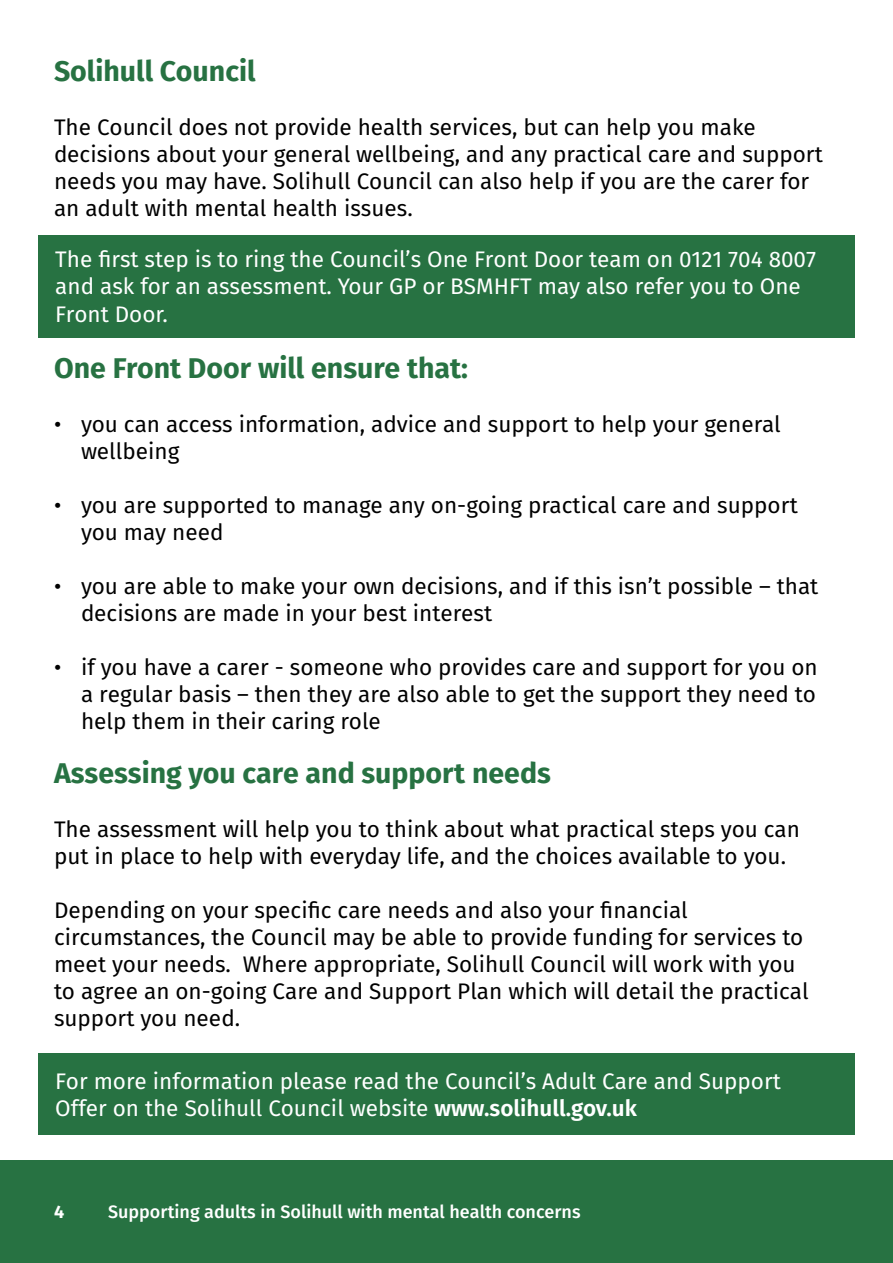
<style>
.page{position:relative;width:893px;height:1263px;background:#fff}
.page>*{position:absolute;margin:0;border:0;box-sizing:border-box;transform-origin:0 0}
.t1{font:700 28.5px "Fira Sans";color:#277242}
.t2{font:22.5px/27px "Fira Sans";color:#000}
.t3{font:22.5px/27px "Fira Sans";color:#fff}
.t4{font:500 18px "Fira Sans";color:#fff}
.t5{font:700 18px "Fira Sans";color:#fff}
.s1{font-weight:600}
</style>
<div class="page">
<div style="left:0;top:1160px;width:893px;height:103px;background:#277242"></div>
<div style="left:38px;top:235px;width:817px;height:102px;background:#277242"></div>
<div style="left:38px;top:1053px;width:817px;height:81px;background:#277242"></div>
<p class="t1" style="left:54px;top:51px;width:203px">Solihull Council</p>
<p class="t2" style="left:54px;top:114px;width:770px">The Council does not provide health services, but can help you make decisions about your general wellbeing, and any practical care and support needs you may have. Solihull Council can also help if you are the carer for an adult with mental health issues.</p>
<p class="t3" style="left:55px;top:246px;width:762px">The first step is to ring the Council’s One Front Door team on 0121 704 8007 and ask for an assessment. Your GP or BSMHFT may also refer you to One<br>Front Door.</p>
<p class="t1" style="left:54px;top:348px;width:415px">One Front Door will ensure that:</p>
<p class="t2" style="left:81px;top:411px;width:701px;text-indent:-27px">• you can access information, advice and support to help your general wellbeing</p>
<p class="t2" style="left:81px;top:492px;width:718px;text-indent:-27px">• you are supported to manage any on-going practical care and support you may need</p>
<p class="t2" style="left:81px;top:573px;width:739px;text-indent:-27px">• you are able to make your own decisions, and if this isn’t possible – that decisions are made in your best interest</p>
<p class="t2" style="left:81px;top:654px;width:738px;text-align:justify;text-indent:-27px">• if you have a carer - someone who provides care and support for you on a regular basis – then they are also able to get the support they need to help them in their caring role</p>
<p class="t1" style="left:54px;top:753px;width:498px">Assessing you care and support needs</p>
<p class="t2" style="left:54px;top:816px;width:747px">The assessment will help you to think about what practical steps you can put in place to help with everyday life, and the choices available to you.</p>
<p class="t2" style="left:54px;top:897px;width:756px">Depending on your specific care needs and also your financial circumstances, the Council may be able to provide funding for services to meet your needs. Where appropriate, Solihull Council will work with you to agree an on-going Care and Support Plan which will detail the practical support you need.</p>
<p class="t3" style="left:55px;top:1067px;width:727px">For more information please read the Council’s Adult Care and Support<br>Offer on the Solihull Council website <span class="s1">www.solihull.gov.uk</span></p>
<p class="t5" style="left:54px;top:1199px;width:12px">4</p>
<p class="t4" style="left:108px;top:1199px;width:474px">Supporting adults in Solihull with mental health concerns</p>
</div>
